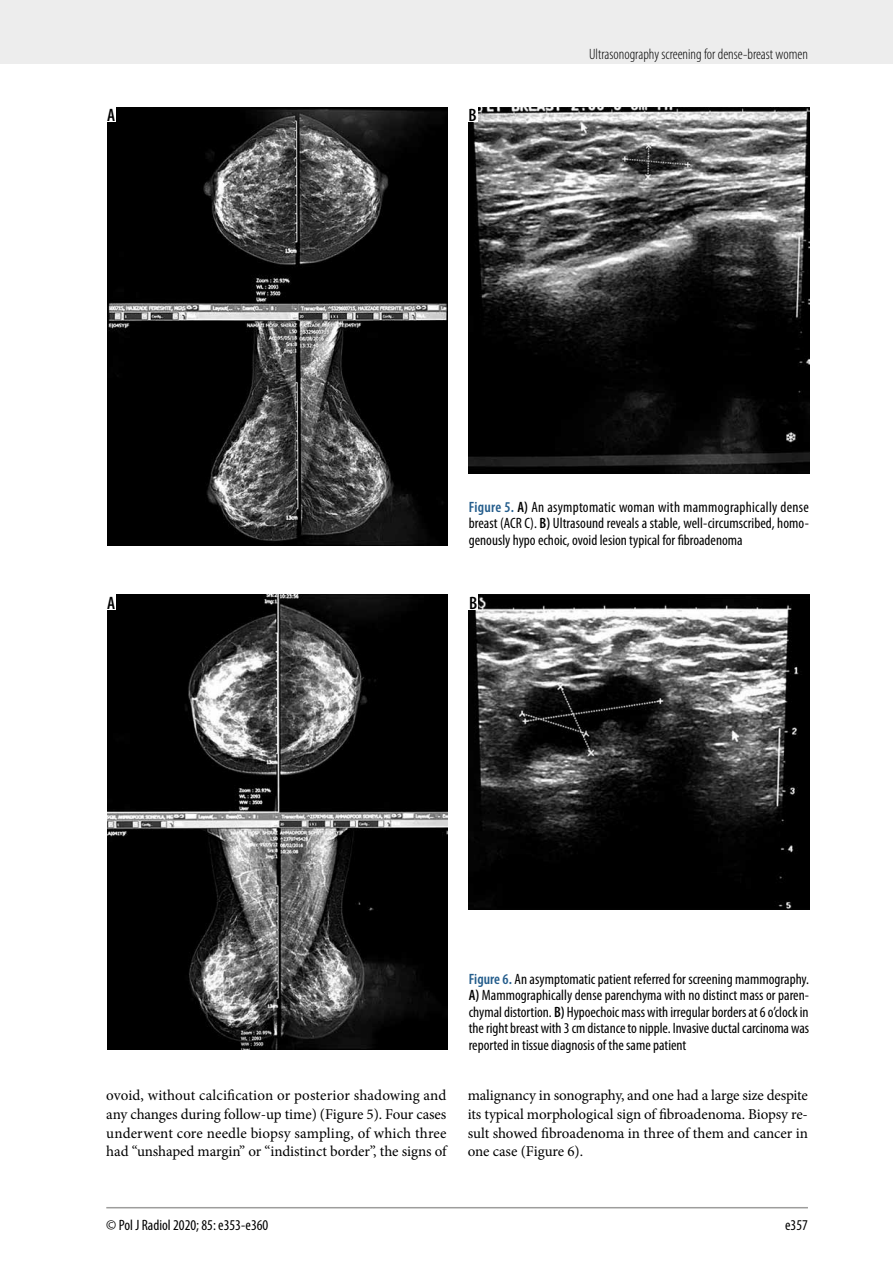
<style>
.page{position:relative;width:893px;height:1263px;background:#fff}
.page>*{position:absolute;margin:0;border:0;box-sizing:border-box;transform-origin:0 0}
.t1{font:600 condensed 18px "Myriad Pro";color:#000}
.t2{font:condensed 15px/16.5px "Myriad Pro";color:#000;text-align:justify}
.t3{font:15px/18.8px "Minion Pro";letter-spacing:-.005em;color:#000;text-align:justify}
.t4{font:300 condensed 15px "Myriad Pro";color:#000}
.s1{font-weight:600;color:#245d8c}
.s2{font-weight:600}
</style>
<div class="page">
<div style="left:0;top:0;width:893px;height:64px;background:#ededed"></div>
<hr style="left:106px;top:1207px;width:702px;height:1px;background:#9d9d9c">
<img style="left:107px;top:595px;width:341px;height:455px">
<img style="left:469px;top:595px;width:340px;height:315px">
<div style="left:106px;top:594px;width:10px;height:15px;background:#fff"></div>
<div style="left:468px;top:594px;width:10px;height:15px;background:#fff"></div>
<img style="left:107px;top:107px;width:341px;height:438px">
<img style="left:469px;top:107px;width:340px;height:366px">
<div style="left:106px;top:106px;width:10px;height:16px;background:#fff"></div>
<div style="left:468px;top:106px;width:9px;height:16px;background:#fff"></div>
<p class="t1" style="left:107px;top:104px;width:10px">A</p>
<p class="t1" style="left:469px;top:104px;width:10px">B</p>
<p class="t4" style="left:589px;top:45px;width:220px">Ultrasonography screening for dense-breast women</p>
<p class="t2" style="left:469px;top:498px;width:342px"><span class="s1">Figure 5.</span> <span class="s2">A)</span> An asymptomatic woman with mammographically dense breast (ACR C). <span class="s2">B)</span> Ultrasound reveals a stable, well-circumscribed, homo&shy;genously hypo echoic, ovoid lesion typical for fibroadenoma</p>
<p class="t1" style="left:107px;top:591px;width:10px">A</p>
<p class="t1" style="left:469px;top:591px;width:10px">B</p>
<p class="t2" style="left:469px;top:970px;width:342px"><span class="s1">Figure 6.</span> An asymptomatic patient referred for screening mammography.<br><span class="s2">A)</span> Mammographically dense parenchyma with no distinct mass or paren&shy;chymal distortion. <span class="s2">B)</span> Hypoechoic mass with irregular borders at 6 o’clock in the right breast with 3 cm distance to nipple. Invasive ductal carcinoma was reported in tissue diagnosis of the same patient</p>
<p class="t3" style="left:106px;top:1086px;width:342px">ovoid, without calcification or posterior shadowing and any changes during follow-up time) (Figure 5). Four cases underwent core needle biopsy sampling, of which three had “unshaped margin” or “indistinct border”, the signs of</p>
<p class="t3" style="left:468px;top:1086px;width:342px">malignancy in sonography, and one had a large size despite its typical morphological sign of fibroadenoma. Biopsy re&shy;sult showed fibroadenoma in three of them and cancer in one case (Figure 6).</p>
<p class="t2" style="left:106px;top:1216px;width:164px">© Pol J Radiol 2020; 85: e353-e360</p>
<p class="t2" style="left:785px;top:1216px;width:24px">e357</p>
</div>
